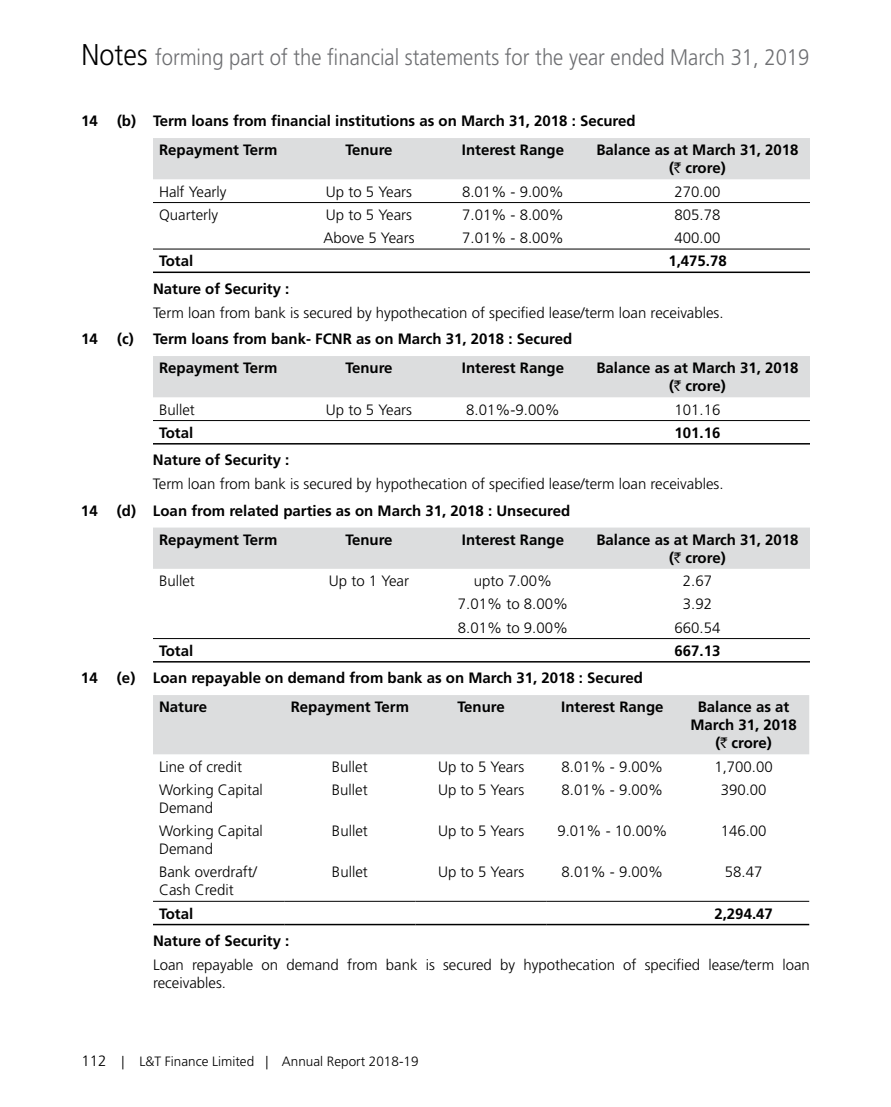
<style>
.page{position:relative;width:891px;height:1107px;background:#fff}
.page>*{position:absolute;margin:0;border:0;box-sizing:border-box;transform-origin:0 0}
.t1{font:300 22.5px "Frutiger LT Pro";color:#6d6e71;scale:.9 1}
.t2{font:300 15px/18px "Frutiger LT Pro";color:#000}
.t3{font:700 15px/18px "Frutiger LT Pro";color:#000}
.t4{font:300 13.5px "Frutiger LT Pro";color:#000}
.s1{font-size:30px;color:#000}
.s2{font-family:"Rupee";font-weight:400}
.s3{font-size:15px}
</style>
<div class="page">
<div style="left:153px;top:138px;width:657px;height:41px;background:#dcddde"></div>
<hr style="left:153px;top:249px;width:144px;height:1px;background:#000">
<hr style="left:297px;top:249px;width:144px;height:1px;background:#000">
<hr style="left:441px;top:249px;width:144px;height:1px;background:#000">
<hr style="left:585px;top:249px;width:225px;height:1px;background:#000">
<hr style="left:153px;top:272px;width:144px;height:1px;background:#000">
<hr style="left:297px;top:272px;width:144px;height:1px;background:#000">
<hr style="left:441px;top:272px;width:144px;height:1px;background:#000">
<hr style="left:585px;top:272px;width:225px;height:1px;background:#000">
<hr style="left:153px;top:202px;width:144px;height:1px;background:#000">
<hr style="left:297px;top:202px;width:144px;height:1px;background:#000">
<hr style="left:441px;top:202px;width:144px;height:1px;background:#000">
<hr style="left:585px;top:202px;width:225px;height:1px;background:#000">
<div style="left:153px;top:356px;width:657px;height:41px;background:#dcddde"></div>
<hr style="left:153px;top:420px;width:144px;height:1px;background:#000">
<hr style="left:297px;top:420px;width:144px;height:1px;background:#000">
<hr style="left:441px;top:420px;width:144px;height:1px;background:#000">
<hr style="left:585px;top:420px;width:225px;height:1px;background:#000">
<hr style="left:153px;top:443px;width:144px;height:2px;background:#000">
<hr style="left:297px;top:443px;width:144px;height:2px;background:#000">
<hr style="left:441px;top:443px;width:144px;height:2px;background:#000">
<hr style="left:585px;top:443px;width:225px;height:2px;background:#000">
<div style="left:153px;top:528px;width:657px;height:41px;background:#dcddde"></div>
<hr style="left:153px;top:638px;width:144px;height:1px;background:#000">
<hr style="left:297px;top:638px;width:144px;height:1px;background:#000">
<hr style="left:441px;top:638px;width:144px;height:1px;background:#000">
<hr style="left:585px;top:638px;width:225px;height:1px;background:#000">
<hr style="left:153px;top:661px;width:144px;height:2px;background:#000">
<hr style="left:297px;top:661px;width:144px;height:2px;background:#000">
<hr style="left:441px;top:661px;width:144px;height:2px;background:#000">
<hr style="left:585px;top:661px;width:225px;height:2px;background:#000">
<div style="left:153px;top:695px;width:656px;height:59px;background:#dcddde"></div>
<hr style="left:153px;top:901px;width:131px;height:1px;background:#000">
<hr style="left:284px;top:901px;width:132px;height:1px;background:#000">
<hr style="left:416px;top:901px;width:131px;height:1px;background:#000">
<hr style="left:547px;top:901px;width:131px;height:1px;background:#000">
<hr style="left:678px;top:901px;width:131px;height:1px;background:#000">
<hr style="left:153px;top:924px;width:131px;height:1px;background:#000">
<hr style="left:284px;top:924px;width:132px;height:1px;background:#000">
<hr style="left:416px;top:924px;width:131px;height:1px;background:#000">
<hr style="left:547px;top:924px;width:131px;height:1px;background:#000">
<hr style="left:678px;top:924px;width:131px;height:1px;background:#000">
<h1 class="t1" style="left:81px;top:44px;width:810px"><span class="s1">Notes</span> forming part of the financial statements for the year ended March 31, 2019</h1>
<p class="t3" style="left:81px;top:112px;width:18px">14</p>
<p class="t3" style="left:159px;top:106px;width:478px;line-height:29.2px;text-indent:-42px">(b) Term loans from financial institutions as on March 31, 2018 : Secured<br>Repayment Term</p>
<p class="t3" style="left:345px;top:141px;width:49px">Tenure</p>
<p class="t3" style="left:462px;top:141px;width:104px">Interest Range</p>
<p class="t3" style="left:596px;top:141px;width:204px;text-align:center">Balance as at March 31, 2018 (<span class="s2">V</span> crore)</p>
<p class="t2" style="left:159px;top:182px;width:69px">Half Yearly</p>
<p class="t2" style="left:326px;top:182px;width:88px">Up to 5 Years</p>
<p class="t2" style="left:462px;top:182px;width:103px">8.01% - 9.00%</p>
<p class="t2" style="left:675px;top:182px;width:47px">270.00</p>
<p class="t2" style="left:159px;top:206px;width:61px">Quarterly</p>
<p class="t2" style="left:326px;top:206px;width:88px">Up to 5 Years</p>
<p class="t2" style="left:462px;top:206px;width:103px">7.01% - 8.00%</p>
<p class="t2" style="left:675px;top:206px;width:47px">805.78</p>
<p class="t2" style="left:323px;top:229px;width:93px">Above 5 Years</p>
<p class="t2" style="left:462px;top:229px;width:103px">7.01% - 8.00%</p>
<p class="t2" style="left:675px;top:229px;width:47px">400.00</p>
<p class="t3" style="left:159px;top:252px;width:36px">Total</p>
<p class="t3" style="left:668px;top:252px;width:60px">1,475.78</p>
<p class="t3" style="left:153px;top:279px;width:138px">Nature of Security :</p>
<p class="t2" style="left:153px;top:303px;width:572px">Term loan from bank is secured by hypothecation of specified lease/term loan receivables.</p>
<p class="t3" style="left:81px;top:330px;width:18px">14</p>
<p class="t3" style="left:159px;top:324px;width:415px;line-height:29.2px;text-indent:-42px">(c) Term loans from bank- FCNR as on March 31, 2018 : Secured<br>Repayment Term</p>
<p class="t3" style="left:345px;top:359px;width:49px">Tenure</p>
<p class="t3" style="left:462px;top:359px;width:104px">Interest Range</p>
<p class="t3" style="left:596px;top:359px;width:204px;text-align:center">Balance as at March 31, 2018 (<span class="s2">V</span> crore)</p>
<p class="t2" style="left:159px;top:400px;width:37px">Bullet</p>
<p class="t2" style="left:326px;top:400px;width:88px">Up to 5 Years</p>
<p class="t2" style="left:466px;top:400px;width:95px">8.01%-9.00%</p>
<p class="t2" style="left:675px;top:400px;width:47px">101.16</p>
<p class="t3" style="left:159px;top:424px;width:36px">Total</p>
<p class="t3" style="left:675px;top:424px;width:47px">101.16</p>
<p class="t3" style="left:153px;top:451px;width:138px">Nature of Security :</p>
<p class="t2" style="left:153px;top:475px;width:572px">Term loan from bank is secured by hypothecation of specified lease/term loan receivables.</p>
<p class="t3" style="left:81px;top:501px;width:18px">14</p>
<p class="t3" style="left:159px;top:496px;width:413px;line-height:29.2px;text-indent:-42px">(d) Loan from related parties as on March 31, 2018 : Unsecured<br>Repayment Term</p>
<p class="t3" style="left:345px;top:531px;width:49px">Tenure</p>
<p class="t3" style="left:462px;top:531px;width:104px">Interest Range</p>
<p class="t3" style="left:596px;top:531px;width:204px;text-align:center">Balance as at March 31, 2018 (<span class="s2">V</span> crore)</p>
<p class="t2" style="left:159px;top:572px;width:37px">Bullet</p>
<p class="t2" style="left:329px;top:572px;width:82px">Up to 1 Year</p>
<p class="t2" style="left:474px;top:572px;width:80px">upto 7.00%</p>
<p class="t2" style="left:683px;top:572px;width:31px">2.67</p>
<p class="t2" style="left:458px;top:595px;width:112px">7.01% to 8.00%</p>
<p class="t2" style="left:683px;top:595px;width:31px">3.92</p>
<p class="t2" style="left:458px;top:618px;width:112px">8.01% to 9.00%</p>
<p class="t2" style="left:675px;top:618px;width:47px">660.54</p>
<p class="t3" style="left:159px;top:642px;width:36px">Total</p>
<p class="t3" style="left:675px;top:642px;width:47px">667.13</p>
<p class="t3" style="left:81px;top:669px;width:18px">14</p>
<p class="t3" style="left:159px;top:663px;width:485px;line-height:29.2px;text-indent:-42px">(e) Loan repayable on demand from bank as on March 31, 2018 : Secured<br>Nature</p>
<p class="t3" style="left:291px;top:698px;width:120px">Repayment Term</p>
<p class="t3" style="left:458px;top:698px;width:49px">Tenure</p>
<p class="t3" style="left:561px;top:698px;width:104px">Interest Range</p>
<p class="t3" style="left:690px;top:698px;width:108px;text-align:center">Balance as at<br>March 31, 2018 (<span class="s2">V</span> crore)</p>
<p class="t2" style="left:159px;top:757px;width:85px">Line of credit</p>
<p class="t2" style="left:332px;top:757px;width:37px">Bullet</p>
<p class="t2" style="left:438px;top:757px;width:88px">Up to 5 Years</p>
<p class="t2" style="left:562px;top:757px;width:103px">8.01% - 9.00%</p>
<p class="t2" style="left:714px;top:757px;width:60px">1,700.00</p>
<p class="t2" style="left:159px;top:781px;width:105px">Working Capital<br>Demand</p>
<p class="t2" style="left:332px;top:781px;width:37px">Bullet</p>
<p class="t2" style="left:438px;top:781px;width:88px">Up to 5 Years</p>
<p class="t2" style="left:562px;top:781px;width:103px">8.01% - 9.00%</p>
<p class="t2" style="left:721px;top:781px;width:47px">390.00</p>
<p class="t2" style="left:159px;top:822px;width:105px">Working Capital<br>Demand</p>
<p class="t2" style="left:332px;top:822px;width:37px">Bullet</p>
<p class="t2" style="left:438px;top:822px;width:88px">Up to 5 Years</p>
<p class="t2" style="left:557px;top:822px;width:112px">9.01% - 10.00%</p>
<p class="t2" style="left:721px;top:822px;width:47px">146.00</p>
<p class="t2" style="left:159px;top:863px;width:100px">Bank overdraft/<br>Cash Credit</p>
<p class="t2" style="left:332px;top:863px;width:37px">Bullet</p>
<p class="t2" style="left:438px;top:863px;width:88px">Up to 5 Years</p>
<p class="t2" style="left:562px;top:863px;width:103px">8.01% - 9.00%</p>
<p class="t2" style="left:725px;top:863px;width:39px">58.47</p>
<p class="t3" style="left:159px;top:904px;width:36px">Total</p>
<p class="t3" style="left:714px;top:904px;width:60px">2,294.47</p>
<p class="t3" style="left:153px;top:932px;width:138px">Nature of Security :</p>
<p class="t2" style="left:153px;top:956px;width:658px">Loan repayable on demand from bank is secured by hypothecation of specified lease/term loan receivables.</p>
<p class="t4" style="left:81px;top:1053px;width:339px"><span class="s3">112</span> | L&amp;T Finance Limited | Annual Report 2018-19</p>
</div>
